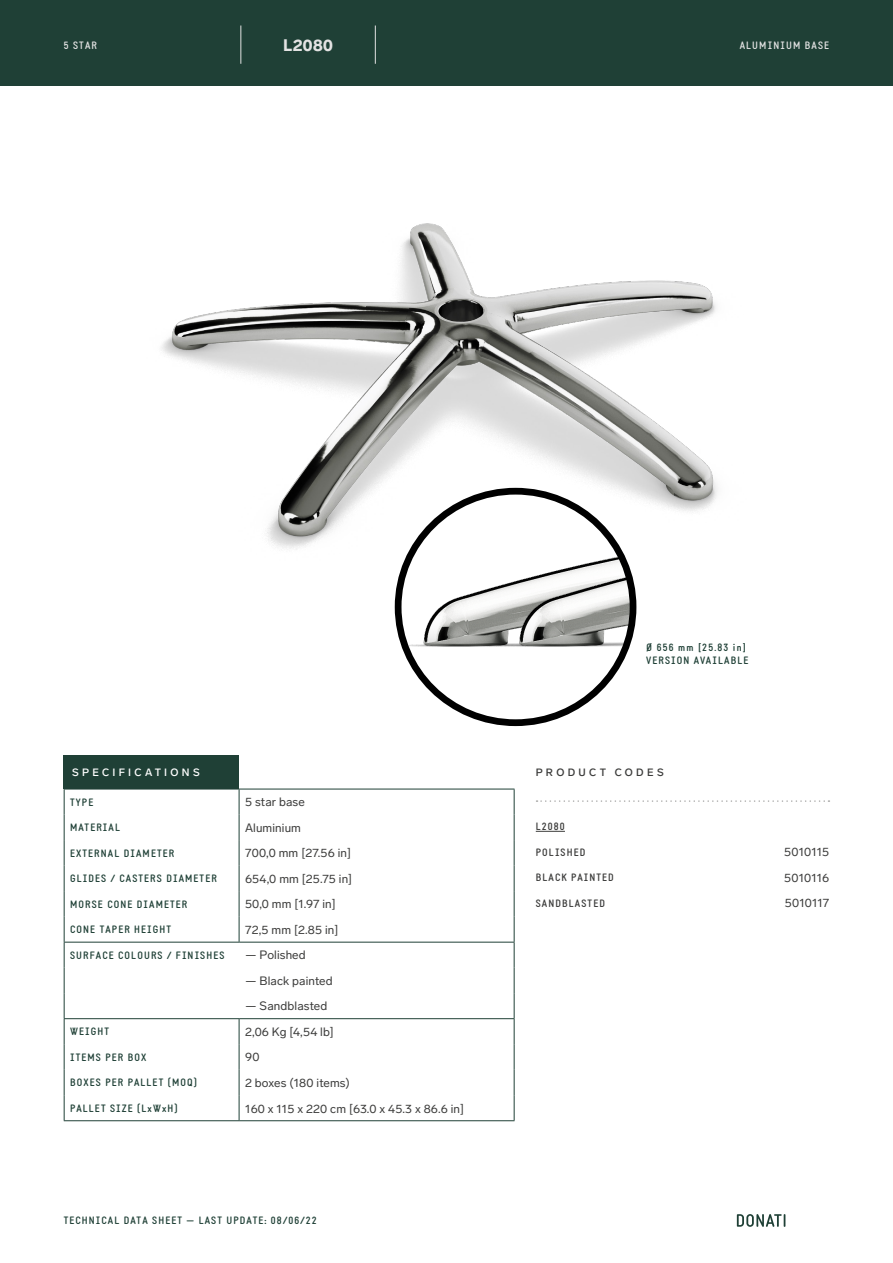
<style>
.page{position:relative;width:893px;height:1263px;background:#fff}
.page>*{position:absolute;margin:0;border:0;box-sizing:border-box;transform-origin:0 0}
.t1{font:900 16.5px "Lab Grotesque";letter-spacing:.02em;color:#e3e3e3}
.t2{font:12px "Lab Grotesque";letter-spacing:.01em;color:#3c3c3b}
.t3{font:700 10.5px/12.6px "Static";letter-spacing:.1em;color:#1f4036}
.t4{font:700 10.5px "Static";letter-spacing:.1em;color:#3c3c3b}
.t5{font:700 10.5px "Static";letter-spacing:.1em;color:#e3e3e3}
.t6{font:500 10.5px "Lab Grotesque";letter-spacing:.315em;color:#fff}
.t7{font:500 10.5px "Lab Grotesque";letter-spacing:.32em;color:#3c3c3b}
</style>
<div class="page">
<div style="left:0;top:0;width:893px;height:85px;background:#1f4036"></div>
<img style="left:161px;top:223px;width:557px;height:405px">
<img style="left:398px;top:491px;width:43px;height:210px">
<img style="left:441px;top:491px;width:192px;height:232px">
<div style="left:395px;top:488px;width:241px;height:238px;border:7px solid #000;border-radius:50%"></div>
<div style="left:64px;top:755px;width:175px;height:34px;background:#1f4036"></div>
<svg style="left:536px;top:800px;width:293px;height:2px"></svg>
<hr style="left:240px;top:26px;width:1px;height:38px;background:#e3e3e3">
<hr style="left:375px;top:26px;width:1px;height:38px;background:#e3e3e3">
<svg style="left:536px;top:831px;width:29px;height:1px"></svg>
<hr style="left:64px;top:789px;width:175px;height:1px;background:#1f4036">
<hr style="left:239px;top:789px;width:275px;height:1px;background:#1f4036">
<hr style="left:64px;top:942px;width:175px;height:1px;background:#1f4036">
<hr style="left:239px;top:942px;width:275px;height:1px;background:#1f4036">
<hr style="left:64px;top:1018px;width:175px;height:1px;background:#1f4036">
<hr style="left:239px;top:1018px;width:275px;height:1px;background:#1f4036">
<svg style="left:239px;top:1019px;width:1px;height:101px"></svg>
<hr style="left:64px;top:1120px;width:175px;height:1px;background:#1f4036">
<hr style="left:239px;top:1120px;width:275px;height:1px;background:#1f4036">
<svg style="left:64px;top:789px;width:1px;height:331px"></svg>
<svg style="left:239px;top:789px;width:1px;height:153px"></svg>
<svg style="left:514px;top:789px;width:1px;height:331px"></svg>
<svg style="left:737px;top:1214px;width:48px;height:13px"></svg>
<p class="t5" style="left:64px;top:39px;width:35px">5 STAR</p>
<h1 class="t1" style="left:283px;top:35px;width:51px">L2080</h1>
<p class="t5" style="left:740px;top:39px;width:91px">ALUMINIUM BASE</p>
<p class="t3" style="left:646px;top:641px;width:104px">Ø 656 mm [25.83 in]<br>VERSION AVAILABLE</p>
<p class="t6" style="left:72px;top:766px;width:129px">SPECIFICATIONS</p>
<p class="t7" style="left:536px;top:766px;width:129px">PRODUCT CODES</p>
<p class="t3" style="left:70px;top:796px;width:25px">TYPE</p>
<p class="t2" style="left:245px;top:795px;width:61px">5 star base</p>
<p class="t3" style="left:70px;top:821px;width:51px">MATERIAL</p>
<p class="t2" style="left:245px;top:820px;width:57px">Aluminium</p>
<p class="t3" style="left:70px;top:847px;width:106px">EXTERNAL DIAMETER</p>
<p class="t2" style="left:245px;top:846px;width:107px">700,0 mm [27.56 in]</p>
<p class="t3" style="left:70px;top:872px;width:148px">GLIDES / CASTERS DIAMETER</p>
<p class="t2" style="left:245px;top:871px;width:109px">654,0 mm [25.75 in]</p>
<p class="t3" style="left:70px;top:898px;width:119px">MORSE CONE DIAMETER</p>
<p class="t2" style="left:245px;top:897px;width:92px">50,0 mm [1.97 in]</p>
<p class="t3" style="left:70px;top:923px;width:103px">CONE TAPER HEIGHT</p>
<p class="t2" style="left:245px;top:923px;width:95px">72,5 mm [2.85 in]</p>
<p class="t3" style="left:70px;top:949px;width:156px">SURFACE COLOURS / FINISHES</p>
<p class="t2" style="left:245px;top:948px;width:62px">— Polished</p>
<p class="t2" style="left:245px;top:974px;width:89px">— Black painted</p>
<p class="t2" style="left:245px;top:999px;width:84px">— Sandblasted</p>
<p class="t3" style="left:70px;top:1026px;width:41px">WEIGHT</p>
<p class="t2" style="left:245px;top:1025px;width:90px">2,06 Kg [4,54 lb]</p>
<p class="t3" style="left:70px;top:1051px;width:78px">ITEMS PER BOX</p>
<p class="t2" style="left:245px;top:1050px;width:16px">90</p>
<p class="t3" style="left:70px;top:1077px;width:129px">BOXES PER PALLET (MOQ)</p>
<p class="t2" style="left:245px;top:1076px;width:106px">2 boxes (180 items)</p>
<p class="t3" style="left:70px;top:1102px;width:109px">PALLET SIZE (LxWxH)</p>
<p class="t2" style="left:245px;top:1101px;width:221px">160 x 115 x 220 cm [63.0 x 45.3 x 86.6 in]</p>
<p class="t3" style="left:64px;top:1215px;width:255px">TECHNICAL DATA SHEET — LAST UPDATE: 08/06/22</p>
<p class="t4" style="left:536px;top:820px;width:31px">L2080</p>
<p class="t4" style="left:536px;top:846px;width:51px">POLISHED</p>
<p class="t2" style="left:784px;top:845px;width:47px">5010115</p>
<p class="t4" style="left:536px;top:871px;width:80px">BLACK PAINTED</p>
<p class="t2" style="left:784px;top:870px;width:47px">5010116</p>
<p class="t4" style="left:536px;top:897px;width:71px">SANDBLASTED</p>
<p class="t2" style="left:785px;top:896px;width:46px">5010117</p>
</div>
